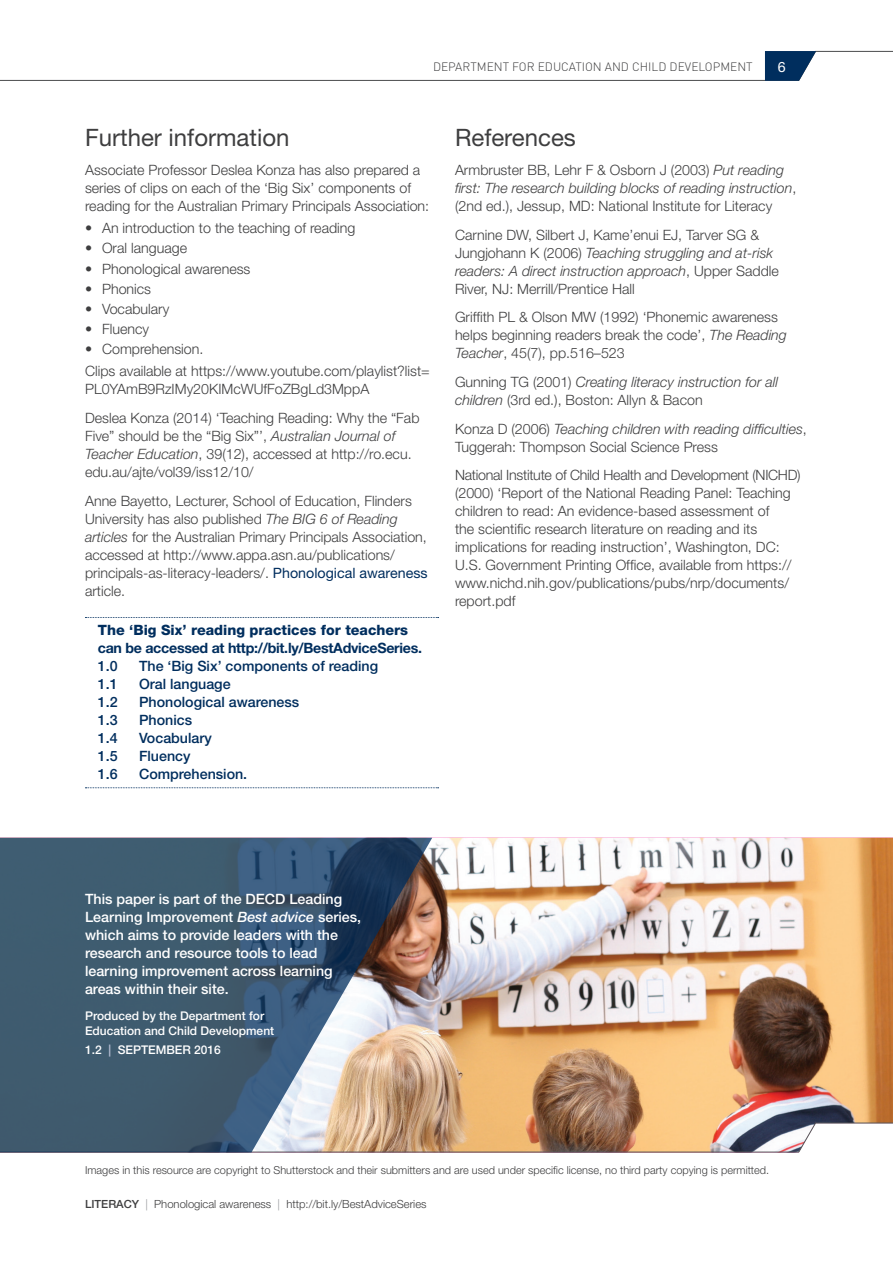
<style>
.page{position:relative;width:893px;height:1263px;background:#fff}
.page>*{position:absolute;margin:0;border:0;box-sizing:border-box;transform-origin:0 0}
.t1{font:24px "Helvetica Neue";color:#3e3e3f}
.t2{font:300 14.25px/18px "Helvetica Neue";color:#3e3e3f}
.t3{font:500 14.25px/18px "Helvetica Neue";color:#fff}
.t4{font:500 14.25px "Helvetica Neue";color:#002e5e}
.t5{font:700 14.25px "Helvetica Neue";letter-spacing:-.02em;color:#002e5e}
.t6{font:800 14.25px "Helvetica Neue";color:#002e5e}
.t7{font:14.25px "Helvetica Neue";color:#fff}
.t8{font:500 12px/15px "Helvetica Neue";color:#fff}
.t9{font:300 12px "DIN";color:#3e3e3f}
.t10{font:300 11.25px "Helvetica Neue";color:#3e3e3f}
.t11{font:300 10.95px "Helvetica Neue";color:#3e3e3f}
.s1{font-style:italic}
.s2{font-weight:400;color:#002e5e}
.s3{color:#b4bcd1}
.s4{font-weight:500}
.s5{color:#939598}
</style>
<div class="page">
<img style="left:432px;top:838px;width:461px;height:284px">
<img style="left:0;top:1122px;width:893px;height:31px">
<svg style="left:0;top:51px;width:893px;height:30px"></svg>
<svg style="left:0;top:838px;width:432px;height:314px;background:#586a79"></svg>
<svg style="left:85px;top:617px;width:354px;height:1px"></svg>
<svg style="left:85px;top:787px;width:354px;height:1px"></svg>
<p class="t9" style="left:433px;top:59px;width:321px">DEPARTMENT FOR EDUCATION AND CHILD DEVELOPMENT</p>
<p class="t7" style="left:778px;top:58px;width:9px">6</p>
<h1 class="t1" style="left:85px;top:124px;width:206px">Further information</h1>
<p class="t2" style="left:85px;top:161px;width:346px">Associate Professor Deslea Konza has also prepared a series of clips on each of the ‘Big Six’ components of reading for the Australian Primary Principals Association:</p>
<p class="t2" style="left:85px;top:219px;width:272px">• An introduction to the teaching of reading</p>
<p class="t2" style="left:85px;top:239px;width:104px">• Oral language</p>
<p class="t2" style="left:85px;top:259px;width:167px">• Phonological awareness</p>
<p class="t2" style="left:85px;top:279px;width:68px">• Phonics</p>
<p class="t2" style="left:85px;top:299px;width:86px">• Vocabulary</p>
<p class="t2" style="left:85px;top:320px;width:65px">• Fluency</p>
<p class="t2" style="left:85px;top:338px;width:346px;line-height:22.2px">• Comprehension.<br>Clips available at https://www.youtube.com/playlist?list=</p>
<p class="t2" style="left:85px;top:375px;width:336px;line-height:28.7px">PL0YAmB9RzIMy20KIMcWUfFoZBgLd3MppA<br>Deslea Konza (2014) ‘Teaching Reading: Why the “Fab</p>
<p class="t2" style="left:85px;top:427px;width:328px">Five” should be the “Big Six”’, <span class="s1">Australian Journal of<br>Teacher Education</span>, 39(12), accessed at http://ro.ecu. edu.au/ajte/vol39/iss12/10/</p>
<p class="t2" style="left:85px;top:491px;width:344px">Anne Bayetto, Lecturer, School of Education, Flinders University has also published <span class="s1">The BIG 6 of Reading articles</span> for the Australian Primary Principals Association, accessed at http://www.appa.asn.au/publications/ principals-as-literacy-leaders/. <span class="s2">Phonological awareness </span>article.</p>
<p class="t6" style="left:98px;top:621px;width:312px">The ‘Big Six’ reading practices for teachers</p>
<p class="t5" style="left:98px;top:639px;width:326px">can be accessed at http://bit.ly/BestAdviceSeries.</p>
<p class="t4" style="left:98px;top:657px;width:21px">1.0</p>
<p class="t4" style="left:139px;top:657px;width:241px">The ‘Big Six’ components of reading</p>
<p class="t4" style="left:98px;top:675px;width:21px">1.1</p>
<p class="t4" style="left:139px;top:675px;width:93px">Oral language</p>
<p class="t4" style="left:98px;top:693px;width:21px">1.2</p>
<p class="t4" style="left:139px;top:693px;width:162px">Phonological awareness</p>
<p class="t4" style="left:98px;top:711px;width:21px">1.3</p>
<p class="t4" style="left:139px;top:711px;width:55px">Phonics</p>
<p class="t4" style="left:98px;top:729px;width:21px">1.4</p>
<p class="t4" style="left:139px;top:729px;width:74px">Vocabulary</p>
<p class="t4" style="left:98px;top:747px;width:21px">1.5</p>
<p class="t4" style="left:139px;top:747px;width:53px">Fluency</p>
<p class="t4" style="left:98px;top:765px;width:21px">1.6</p>
<p class="t4" style="left:139px;top:765px;width:110px">Comprehension.</p>
<h1 class="t1" style="left:455px;top:124px;width:122px">References</h1>
<p class="t2" style="left:455px;top:161px;width:343px">Armbruster BB, Lehr F &amp; Osborn J (2003) <span class="s1">Put reading first: The research building blocks of reading instruction</span>, (2nd ed.), Jessup, MD: National Institute for Literacy</p>
<p class="t2" style="left:455px;top:225px;width:325px">Carnine DW, Silbert J, Kame’enui EJ, Tarver SG &amp; Jungjohann K (2006) <span class="s1">Teaching struggling and at-risk readers: A direct instruction approach</span>, Upper Saddle River, NJ: Merrill/Prentice Hall</p>
<p class="t2" style="left:455px;top:308px;width:333px">Griffith PL &amp; Olson MW (1992) ‘Phonemic awareness helps beginning readers break the code’, <span class="s1">The Reading<br>Teacher</span>, 45(7), pp.516–523</p>
<p class="t2" style="left:455px;top:373px;width:325px">Gunning TG (2001) <span class="s1">Creating literacy instruction for all children</span> (3rd ed.), Boston: Allyn &amp; Bacon</p>
<p class="t2" style="left:455px;top:419px;width:353px">Konza D (2006) <span class="s1">Teaching children with reading difficulties</span>,<br>Tuggerah: Thompson Social Science Press</p>
<p class="t2" style="left:455px;top:466px;width:347px">National Institute of Child Health and Development (NICHD) (2000) ‘Report of the National Reading Panel: Teaching children to read: An evidence-based assessment of<br>the scientific research literature on reading and its implications for reading instruction’, Washington, DC:<br>U.S. Government Printing Office, available from https:// www.nichd.nih.gov/publications/pubs/nrp/documents/ report.pdf</p>
<p class="t3" style="left:85px;top:890px;width:278px">This paper is part of the DECD Leading Learning Improvement <span class="s1">Best advice</span> series, which aims to provide leaders with the research and resource tools to lead learning improvement across learning areas within their site.</p>
<p class="t8" style="left:85px;top:1008px;width:191px">Produced by the Department for<br>Education and Child Development</p>
<p class="t8" style="left:85px;top:1042px;width:137px">1.2 <span class="s3">|</span> SEPTEMBER 2016</p>
<p class="t11" style="left:85px;top:1163px;width:686px">Images in this resource are copyright to Shutterstock and their submitters and are used under specific license, no third party copying is permitted.</p>
<p class="t10" style="left:85px;top:1197px;width:343px"><span class="s4">LITERACY</span> <span class="s5">|</span> Phonological awareness <span class="s5">|</span> http://bit.ly/BestAdviceSeries</p>
</div>
